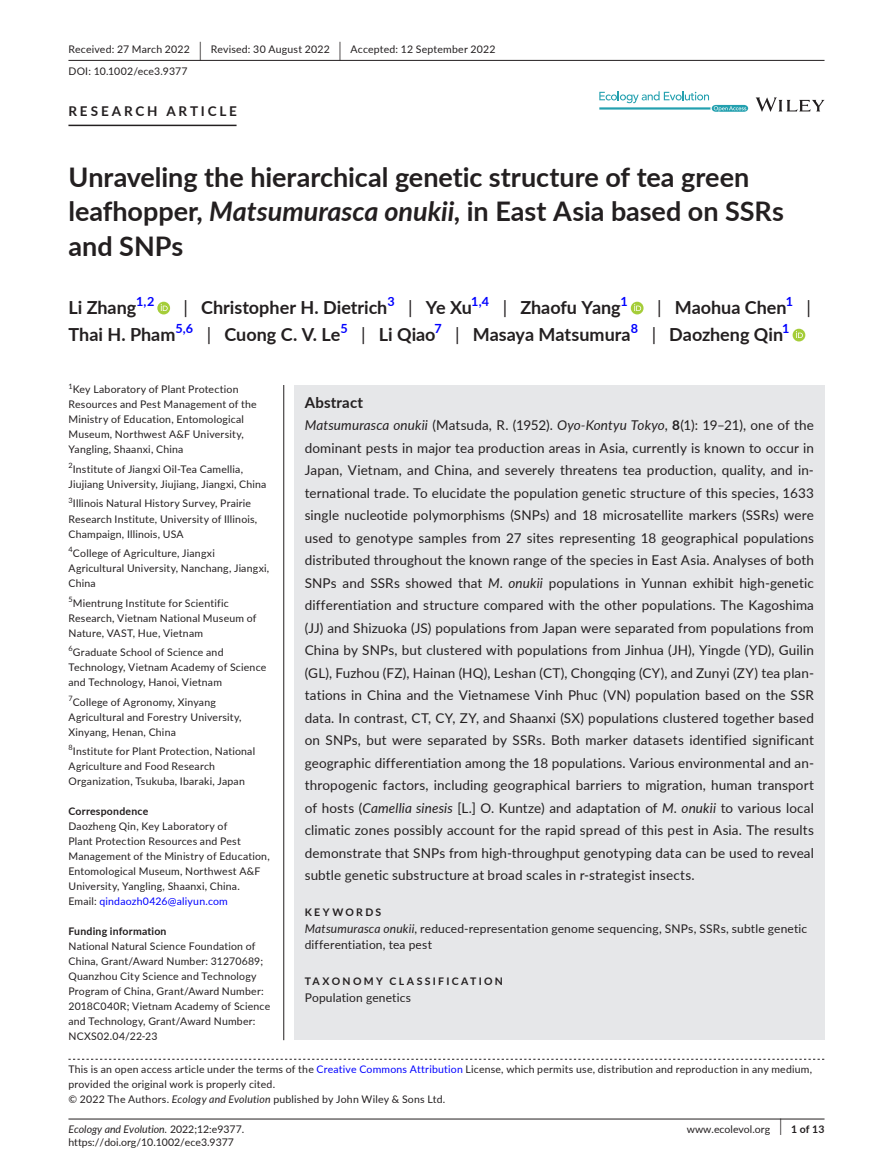
<style>
.page{position:relative;width:893px;height:1174px;background:#fff}
.page>*{position:absolute;margin:0;border:0;box-sizing:border-box;transform-origin:0 0}
.t1{font:700 27px/34.5px "Lato";color:#231f20}
.t2{font:700 18px "Lato";color:#231f20}
.t3{font:18px "Lato";color:#231f20}
.t4{font:700 15px "Lato";letter-spacing:.015em;color:#231f20}
.t5{font:13.5px/22.5px "Lato";letter-spacing:.01em;color:#231f20;text-align:justify}
.t6{font:700 13.5px "Lato";letter-spacing:.21em;color:#231f20}
.t7{font:700 12.6px "Lato";color:#00f}
.t8{font:12px/16.5px "Lato";letter-spacing:.015em;color:#231f20}
.t9{font:10.5px/15px "Lato";letter-spacing:.02em;color:#231f20}
.t10{font:10.5px "Lato";color:#231f20}
.t11{font:700 10.5px "Lato";letter-spacing:.025em;color:#231f20}
.t12{font:italic 10.5px "Lato";color:#231f20}
.t13{font:700 10.5px "Lato";letter-spacing:.22em;color:#231f20}
.t14{font:7.35px "Lato";color:#231f20}
.s1{font-size:19.65px}
.s2{font-style:italic}
.s3{font-weight:400}
.s4{color:#00f}
.s5{font-weight:700}
.s6{font-style:normal}
.s7{font-weight:400;font-size:17.4px}
</style>
<div class="page">
<hr style="left:68px;top:1118px;width:756px;height:1px;background:#231f20">
<svg style="left:756px;top:97px;width:68px;height:15px"></svg>
<svg style="left:599px;top:91px;width:149px;height:21px"></svg>
<hr style="left:68px;top:60px;width:756px;height:1px;background:#231f20">
<hr style="left:68px;top:125px;width:169px;height:1px;background:#231f20">
<svg style="left:157px;top:302px;width:13px;height:12px"></svg>
<svg style="left:161px;top:304px;width:7px;height:7px"></svg>
<div style="left:631px;top:302px;width:12px;height:12px;background:#a5cd39;border-radius:50%"></div>
<svg style="left:634px;top:304px;width:7px;height:7px"></svg>
<div style="left:793px;top:329px;width:12px;height:12px;background:#a5cd39;border-radius:50%"></div>
<svg style="left:796px;top:331px;width:7px;height:7px"></svg>
<svg style="left:68px;top:1058px;width:756px;height:1px"></svg>
<hr style="left:283px;top:385px;width:1px;height:655px;background:#231f20">
<div style="left:294px;top:385px;width:530px;height:627px;background:#e6e7e9"></div>
<div style="left:294px;top:1011px;width:530px;height:29px;background:#e6e7e9"></div>
<p class="t9" style="left:68px;top:38px;width:428px;line-height:21.8px">Received: 27 March 2022 <span class="s1">|</span> Revised: 30 August 2022 <span class="s1">|</span> Accepted: 12 September 2022<br>DOI: 10.1002/ece3.9377</p>
<p class="t6" style="left:68px;top:101px;width:170px">RESEARCH ARTICLE</p>
<h1 class="t1" style="left:68px;top:159px;width:717px">Unraveling the hierarchical genetic structure of tea green leafhopper, <span class="s2">Matsumurasca onukii</span>, in East Asia based on SSRs and SNPs</h1>
<h2 class="t2" style="left:68px;top:295px;width:69px">Li Zhang</h2>
<p class="t7" style="left:136px;top:292px;width:20px">1,2</p>
<h2 class="t2" style="left:184px;top:295px;width:205px"><span class="s3">|</span> Christopher H. Dietrich</h2>
<p class="t7" style="left:387px;top:292px;width:9px">3</p>
<h2 class="t2" style="left:408px;top:295px;width:65px"><span class="s3">|</span> Ye Xu</h2>
<p class="t7" style="left:471px;top:292px;width:19px">1,4</p>
<h2 class="t2" style="left:503px;top:295px;width:119px"><span class="s3">|</span> Zhaofu Yang</h2>
<p class="t7" style="left:620px;top:292px;width:9px">1</p>
<h2 class="t2" style="left:657px;top:295px;width:131px"><span class="s3">|</span> Maohua Chen</h2>
<p class="t7" style="left:786px;top:292px;width:9px">1</p>
<h2 class="t3" style="left:807px;top:295px;width:6px">|</h2>
<h2 class="t2" style="left:68px;top:322px;width:109px">Thai H. Pham</h2>
<p class="t7" style="left:175px;top:319px;width:19px">5,6</p>
<h2 class="t2" style="left:207px;top:322px;width:135px"><span class="s3">|</span> Cuong C. V. Le</h2>
<p class="t7" style="left:340px;top:319px;width:9px">5</p>
<h2 class="t2" style="left:361px;top:322px;width:76px"><span class="s3">|</span> Li Qiao</h2>
<p class="t7" style="left:434px;top:319px;width:9px">7</p>
<h2 class="t2" style="left:455px;top:322px;width:177px"><span class="s3">|</span> Masaya Matsumura</h2>
<p class="t7" style="left:631px;top:319px;width:9px">8</p>
<h2 class="t2" style="left:652px;top:322px;width:133px"><span class="s3">|</span> Daozheng Qin</h2>
<p class="t7" style="left:782px;top:319px;width:9px">1</p>
<p class="t14" style="left:68px;top:381px;width:6px">1</p>
<p class="t9" style="left:68px;top:382px;width:190px;text-indent:4px">Key Laboratory of Plant Protection Resources and Pest Management of the Ministry of Education, Entomological Museum, Northwest A&amp;F University, Yangling, Shaanxi, China</p>
<p class="t9" style="left:68px;top:461px;width:200px"><sup>2</sup>Institute of Jiangxi Oil-Tea Camellia,<br>Jiujiang University, Jiujiang, Jiangxi, China</p>
<p class="t9" style="left:68px;top:496px;width:190px"><sup>3</sup>Illinois Natural History Survey, Prairie<br>Research Institute, University of Illinois,<br>Champaign, Illinois, USA</p>
<p class="t9" style="left:68px;top:545px;width:202px"><sup>4</sup>College of Agriculture, Jiangxi<br>Agricultural University, Nanchang, Jiangxi,<br>China</p>
<p class="t9" style="left:68px;top:595px;width:190px"><sup>5</sup>Mientrung Institute for Scientific<br>Research, Vietnam National Museum of<br>Nature, VAST, Hue, Vietnam</p>
<p class="t9" style="left:68px;top:644px;width:199px"><sup>6</sup>Graduate School of Science and<br>Technology, Vietnam Academy of Science and Technology, Hanoi, Vietnam</p>
<p class="t9" style="left:68px;top:694px;width:175px"><sup>7</sup>College of Agronomy, Xinyang<br>Agricultural and Forestry University,<br>Xinyang, Henan, China</p>
<p class="t9" style="left:68px;top:743px;width:188px"><sup>8</sup>Institute for Plant Protection, National<br>Agriculture and Food Research<br>Organization, Tsukuba, Ibaraki, Japan</p>
<p class="t11" style="left:68px;top:803px;width:81px">Correspondence</p>
<p class="t9" style="left:68px;top:818px;width:203px">Daozheng Qin, Key Laboratory of<br>Plant Protection Resources and Pest Management of the Ministry of Education, Entomological Museum, Northwest A&amp;F University, Yangling, Shaanxi, China.<br>Email: <span class="s4">qindaozh0426@aliyun.com</span></p>
<p class="t11" style="left:68px;top:923px;width:100px">Funding information</p>
<p class="t9" style="left:68px;top:938px;width:203px">National Natural Science Foundation of China, Grant/Award Number: 31270689; Quanzhou City Science and Technology Program of China, Grant/Award Number:<br>2018C040R; Vietnam Academy of Science and Technology, Grant/Award Number:<br>NCXS02.04/22-23</p>
<p class="t4" style="left:305px;top:391px;width:60px">Abstract</p>
<p class="t5" style="left:305px;top:413px;width:511px"><span class="s2">Matsumurasca onukii</span> (Matsuda, R. (1952). <span class="s2">Oyo-Kontyu Tokyo</span>, <span class="s5">8</span>(1): 19–21), one of the dominant pests in major tea production areas in Asia, currently is known to occur in Japan, Vietnam, and China, and severely threatens tea production, quality, and in&shy;ternational trade. To elucidate the population genetic structure of this species, 1633 single nucleotide polymorphisms (SNPs) and 18 microsatellite markers (SSRs) were used to genotype samples from 27 sites representing 18 geographical populations distributed throughout the known range of the species in East Asia. Analyses of both SNPs and SSRs showed that <span class="s2">M. onukii</span> populations in Yunnan exhibit high-genetic differentiation and structure compared with the other populations. The Kagoshima (JJ) and Shizuoka (JS) populations from Japan were separated from populations from China by SNPs, but clustered with populations from Jinhua (JH), Yingde (YD), Guilin (GL), Fuzhou (FZ), Hainan (HQ), Leshan (CT), Chongqing (CY), and Zunyi (ZY) tea plan&shy;tations in China and the Vietnamese Vinh Phuc (VN) population based on the SSR data. In contrast, CT, CY, ZY, and Shaanxi (SX) populations clustered together based on SNPs, but were separated by SSRs. Both marker datasets identified significant geographic differentiation among the 18 populations. Various environmental and an&shy;thropogenic factors, including geographical barriers to migration, human transport of hosts (<span class="s2">Camellia sinesis</span> [L.] O. Kuntze) and adaptation of <span class="s2">M. onukii</span> to various local climatic zones possibly account for the rapid spread of this pest in Asia. The results demonstrate that SNPs from high-throughput genotyping data can be used to reveal subtle genetic substructure at broad scales in r-strategist insects.</p>
<p class="t13" style="left:305px;top:904px;width:78px">KEYWORDS</p>
<p class="t8" style="left:305px;top:919px;width:504px"><span class="s2">Matsumurasca onukii</span>, reduced-representation genome sequencing, SNPs, SSRs, subtle genetic differentiation, tea pest</p>
<p class="t13" style="left:305px;top:973px;width:200px">TAXONOMY CLASSIFICATION</p>
<p class="t8" style="left:305px;top:988px;width:108px">Population genetics</p>
<p class="t9" style="left:68px;top:1061px;width:745px">This is an open access article under the terms of the <span class="s4">Creative Commons Attribution</span> License, which permits use, distribution and reproduction in any medium, provided the original work is properly cited.<br>© 2022 The Authors. <span class="s2">Ecology and Evolution</span> published by John Wiley &amp; Sons Ltd.</p>
<p class="t12" style="left:68px;top:1121px;width:177px">Ecology and Evolution. <span class="s6">2022;12:e9377.</span></p>
<p class="t11" style="left:779px;top:1121px;width:46px"><span class="s7">|</span> 1 of 13</p>
<p class="t10" style="left:68px;top:1135px;width:167px">https://doi.org/10.1002/ece3.9377</p>
<p class="t10" style="left:687px;top:1121px;width:85px">www.ecolevol.org</p>
</div>
